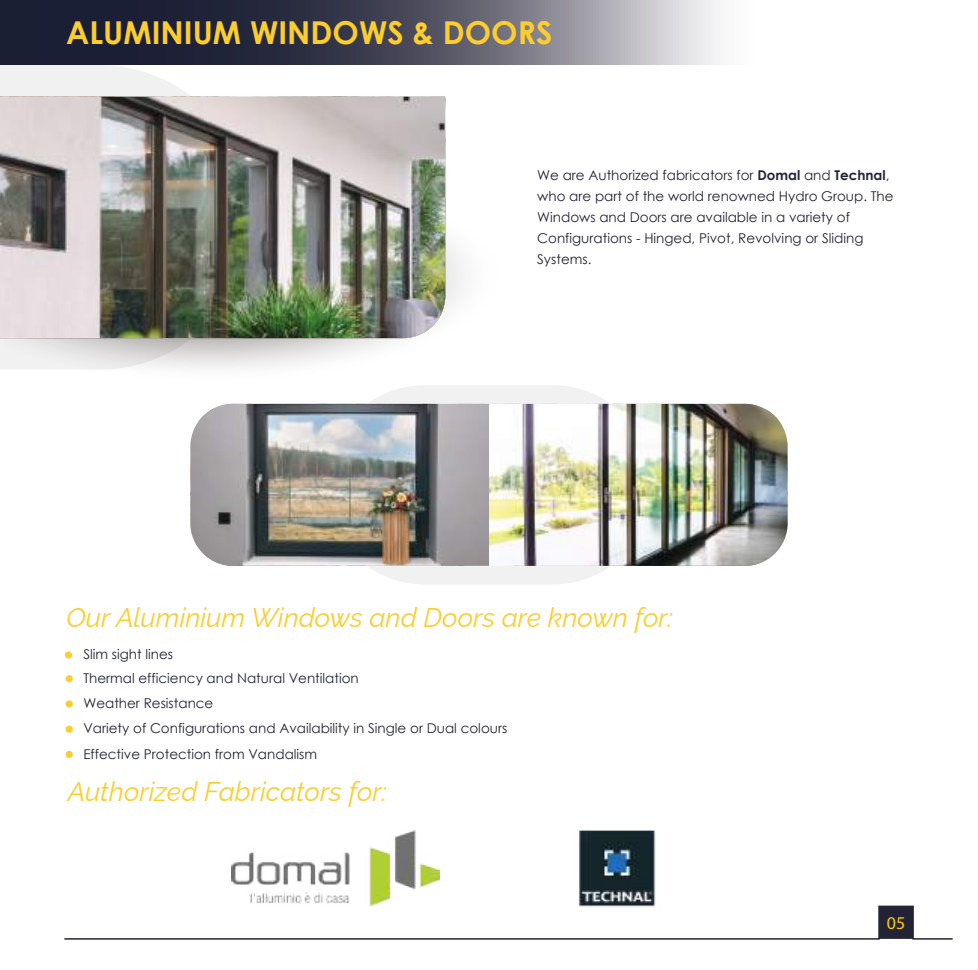
<style>
.page{position:relative;width:978px;height:970px;background:#fff}
.page>*{position:absolute;margin:0;border:0;box-sizing:border-box;transform-origin:0 0}
.t1{font:700 31.5px "Century Gothic";color:#fccd2f}
.t2{font:italic 27px "Raleway";color:#fccd2f}
.t3{font:18px "Myriad Pro";color:#ffca0e}
.t4{font:13.5px/21px "Century Gothic";color:#232436}
.t5{font:13.5px/24.9px "Century Gothic";color:#222436}
.s1{font-weight:700}
</style>
<div class="page">
<svg style="left:0;top:65px;width:252px;height:304px;fill:#f1f1f1"></svg>
<svg style="left:64px;top:905px;width:889px;height:35px"></svg>
<svg style="left:0;top:0;width:720px;height:64px;background:#575868"></svg>
<svg style="left:4px;top:170px;width:461px;height:200px"></svg>
<img style="left:0;top:97px;width:445px;height:241px">
<div style="left:65px;top:651px;width:7px;height:7px;background:#fccd2f;border-radius:50%"></div>
<div style="left:66px;top:675px;width:7px;height:7px;background:#fccd2f;border-radius:50%"></div>
<div style="left:66px;top:700px;width:7px;height:7px;background:#fccd2f;border-radius:50%"></div>
<div style="left:66px;top:725px;width:7px;height:7px;background:#fccd2f;border-radius:50%"></div>
<div style="left:66px;top:750px;width:7px;height:8px;background:#fccd2f;border-radius:50%"></div>
<img style="left:507px;top:830px;width:219px;height:110px">
<img style="left:231px;top:830px;width:209px;height:75px">
<div style="left:325px;top:385px;width:328px;height:199px;background:#f1f1f1;border-radius:100px"></div>
<img style="left:190px;top:404px;width:299px;height:162px">
<img style="left:489px;top:404px;width:123px;height:162px">
<img style="left:612px;top:404px;width:176px;height:162px">
<h1 class="t1" style="left:66px;top:9px;width:488px">ALUMINIUM WINDOWS &amp; DOORS</h1>
<p class="t4" style="left:537px;top:164px;width:358px">We are Authorized fabricators for <span class="s1">Domal</span> and <span class="s1">Technal</span>, who are part of the world renowned Hydro Group. The Windows and Doors are available in a variety of Configurations - Hinged, Pivot, Revolving or Sliding Systems.</p>
<h2 class="t2" style="left:66px;top:595px;width:608px">Our Aluminium Windows and Doors are known for:</h2>
<p class="t5" style="left:83px;top:641px;width:425px">Slim sight lines<br>Thermal efficiency and Natural Ventilation<br>Weather Resistance<br>Variety of Configurations and Availability in Single or Dual colours Effective Protection from Vandalism</p>
<h2 class="t2" style="left:68px;top:769px;width:320px">Authorized Fabricators for:</h2>
<h3 class="t3" style="left:887px;top:911px;width:20px">05</h3>
</div>
